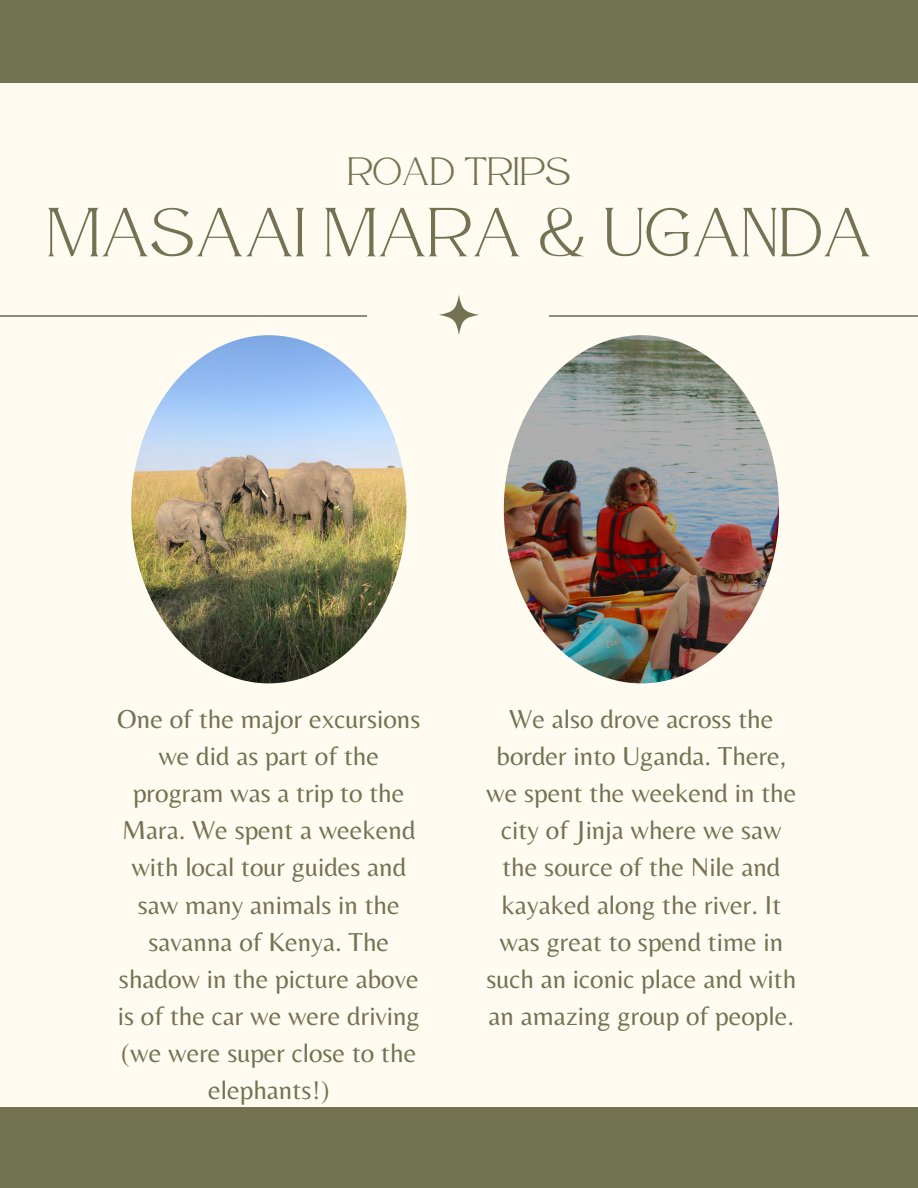
<style>
.page{position:relative;width:918px;height:1188px;background:#fffbf0}
.page>*{position:absolute;margin:0;border:0;box-sizing:border-box;transform-origin:0 0}
.t1{font:69.15px "Atteron";color:#717353}
.t2{font:39.45px "Atteron";color:#717353}
.t3{font:27px/37.2px "Belleza";color:#717353;text-align:center}
</style>
<div class="page">
<img style="left:131px;top:335px;width:275px;height:348px">
<svg style="left:439px;top:295px;width:40px;height:40px"></svg>
<hr style="left:0;top:315px;width:367px;height:2px;background:#343433">
<hr style="left:549px;top:315px;width:369px;height:2px;background:#343433">
<div style="left:0;top:1107px;width:918px;height:81px;background:#717353"></div>
<div style="left:0;top:0;width:918px;height:82px;background:#717353"></div>
<img style="left:504px;top:335px;width:275px;height:348px">
<h2 class="t2" style="left:347px;top:148px;width:225px">ROAD TRIPS</h2>
<h1 class="t1" style="left:46px;top:192px;width:827px">MASAAI MARA &amp; UGANDA</h1>
<p class="t3" style="left:117px;top:700px;width:305px">One of the major excursions we did as part of the program was a trip to the<br>Mara. We spent a weekend with local tour guides and saw many animals in the savanna of Kenya. The shadow in the picture above is of the car we were driving (we were super close to the elephants!)</p>
<p class="t3" style="left:486px;top:700px;width:312px">We also drove across the border into Uganda. There, we spent the weekend in the city of Jinja where we saw the source of the Nile and kayaked along the river. It was great to spend time in such an iconic place and with an amazing group of people.</p>
</div>
